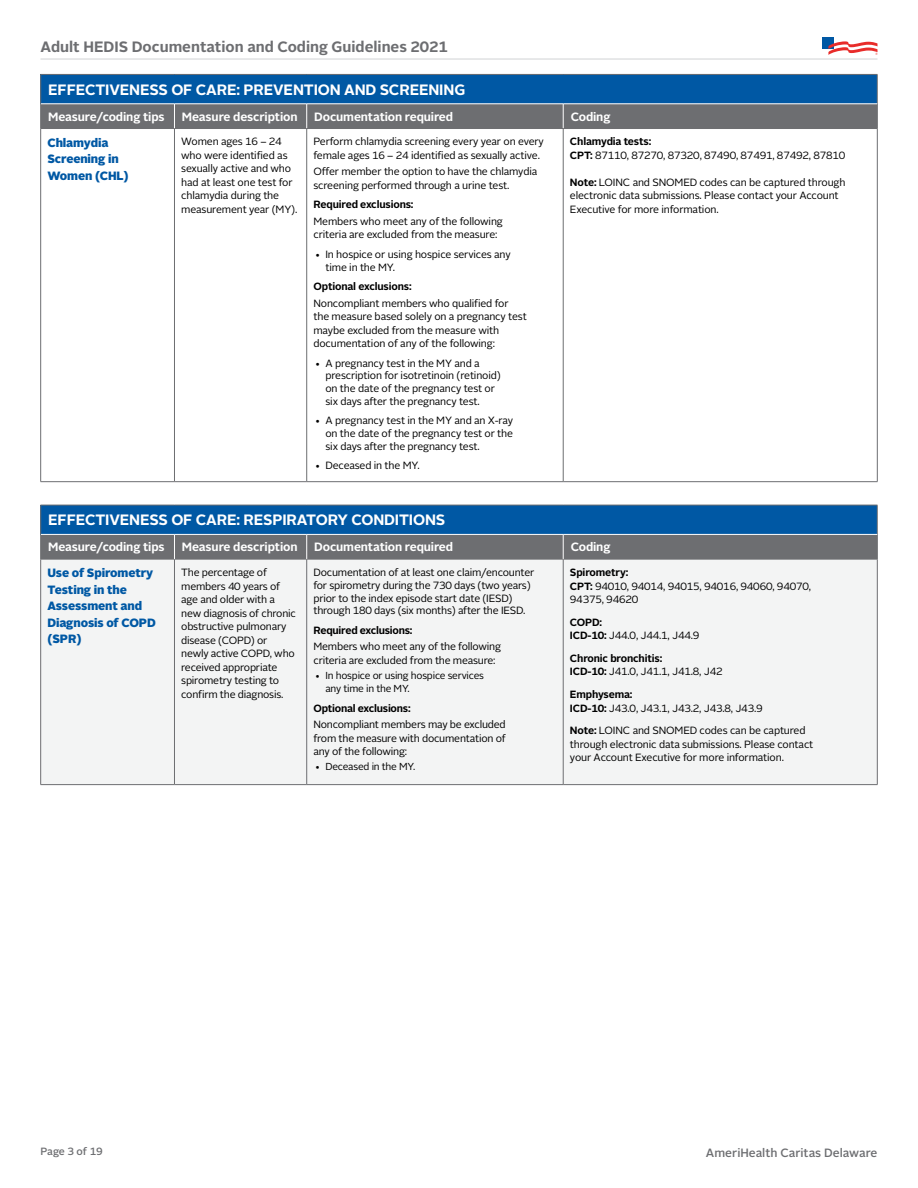
<style>
.page{position:relative;width:918px;height:1188px;background:#fff}
.page>*{position:absolute;margin:0;border:0;box-sizing:border-box;transform-origin:0 0}
.Measure_coding_tips{font:700 15px "Alright Sans";letter-spacing:-.01em;color:#fff}
.t1{font:700 15px "Alright Sans";color:#6d6e71}
.Measure_coding_tips-2{font:700 12px "Alright Sans";letter-spacing:-.01em;color:#fff}
.body_copy{font:900 12px/16.5px "Alright Sans";letter-spacing:-.01em;color:#0058a4}
.t2{font:500 12px "Alright Sans";color:#6d6e71}
.body_copy-2{font:10.5px/13.5px "Alright Sans";letter-spacing:-.02em;color:#000}
.Bold_up_to{font:10.5px/13.5px "Alright Sans";letter-spacing:-.015em;color:#000}
.bullets{font:10.5px/12.8px "Alright Sans";letter-spacing:-.015em;color:#000}
.Bold_up_to-2{font:700 10.5px/13.5px "Alright Sans";letter-spacing:-.02em;color:#000}
.t3{font:500 10.5px "Alright Sans";color:#6d6e71}
.bullets-2{font:10.2px/13.5px "Alright Sans";letter-spacing:-.02em;color:#000}
.s1{font-weight:700}
.s2{font-weight:400}
</style>
<div class="page">
<hr style="left:40px;top:59px;width:838px;height:1px;background:#d1d3d4">
<div style="left:823px;top:37px;width:11px;height:12px;background:#0058a4"></div>
<svg style="left:828px;top:41px;width:49px;height:14px"></svg>
<hr style="left:40px;top:74px;width:134px;height:1px;background:#6d6e71">
<hr style="left:174px;top:74px;width:133px;height:1px;background:#6d6e71">
<hr style="left:307px;top:74px;width:256px;height:1px;background:#6d6e71">
<hr style="left:563px;top:74px;width:315px;height:1px;background:#6d6e71">
<hr style="left:40px;top:481px;width:134px;height:1px;background:#6d6e71">
<hr style="left:174px;top:481px;width:133px;height:1px;background:#6d6e71">
<hr style="left:307px;top:481px;width:256px;height:1px;background:#6d6e71">
<hr style="left:563px;top:481px;width:315px;height:1px;background:#6d6e71">
<svg style="left:40px;top:75px;width:838px;height:53px;background:#36658f"></svg>
<hr style="left:40px;top:128px;width:134px;height:1px;background:#6d6e71">
<hr style="left:40px;top:129px;width:1px;height:352px;background:#6d6e71">
<hr style="left:174px;top:128px;width:133px;height:1px;background:#6d6e71">
<hr style="left:174px;top:129px;width:1px;height:352px;background:#6d6e71">
<hr style="left:307px;top:128px;width:256px;height:1px;background:#6d6e71">
<hr style="left:306px;top:129px;width:1px;height:352px;background:#6d6e71">
<hr style="left:563px;top:128px;width:315px;height:1px;background:#6d6e71">
<hr style="left:563px;top:129px;width:1px;height:352px;background:#6d6e71">
<hr style="left:877px;top:129px;width:1px;height:352px;background:#6d6e71">
<div style="left:41px;top:560px;width:836px;height:224px;background:#f3f4f4"></div>
<hr style="left:40px;top:559px;width:134px;height:1px;background:#6d6e71">
<hr style="left:174px;top:559px;width:133px;height:1px;background:#6d6e71">
<hr style="left:307px;top:559px;width:256px;height:1px;background:#6d6e71">
<hr style="left:563px;top:559px;width:315px;height:1px;background:#6d6e71">
<hr style="left:40px;top:784px;width:134px;height:1px;background:#6d6e71">
<hr style="left:174px;top:784px;width:133px;height:1px;background:#6d6e71">
<hr style="left:307px;top:784px;width:256px;height:1px;background:#6d6e71">
<hr style="left:563px;top:784px;width:315px;height:1px;background:#6d6e71">
<svg style="left:40px;top:505px;width:838px;height:54px;background:#36658e"></svg>
<hr style="left:40px;top:559px;width:1px;height:225px;background:#6d6e71">
<hr style="left:174px;top:559px;width:1px;height:225px;background:#6d6e71">
<hr style="left:306px;top:559px;width:1px;height:225px;background:#6d6e71">
<hr style="left:563px;top:559px;width:1px;height:225px;background:#6d6e71">
<hr style="left:877px;top:559px;width:1px;height:225px;background:#6d6e71">
<h1 class="t1" style="left:40px;top:36px;width:409px">Adult HEDIS Documentation and Coding Guidelines 2021</h1>
<p class="Measure_coding_tips" style="left:48px;top:79px;width:419px">EFFECTIVENESS OF CARE: PREVENTION AND SCREENING</p>
<p class="Measure_coding_tips-2" style="left:48px;top:108px;width:118px">Measure/coding tips</p>
<p class="Measure_coding_tips-2" style="left:182px;top:108px;width:117px">Measure description</p>
<p class="Measure_coding_tips-2" style="left:314px;top:108px;width:140px">Documentation required</p>
<p class="Measure_coding_tips-2" style="left:571px;top:108px;width:41px">Coding</p>
<p class="body_copy" style="left:47px;top:134px;width:83px">Chlamydia<br>Screening in<br>Women (CHL)</p>
<p class="body_copy-2" style="left:181px;top:135px;width:118px">Women ages 16 – 24 who were identified as sexually active and who had at least one test for chlamydia during the measurement year (MY).</p>
<p class="body_copy-2" style="left:313px;top:135px;width:232px">Perform chlamydia screening every year on every female ages 16 – 24 identified as sexually active.</p>
<p class="Bold_up_to" style="left:570px;top:135px;width:277px"><span class="s1">Chlamydia tests:<br>CPT:</span> 87110, 87270, 87320, 87490, 87491, 87492, 87810</p>
<p class="Bold_up_to" style="left:570px;top:176px;width:277px"><span class="s1">Note:</span> LOINC and SNOMED codes can be captured through electronic data submissions. Please contact your Account<br>Executive for more information.</p>
<p class="body_copy-2" style="left:313px;top:165px;width:225px">Offer member the option to have the chlamydia screening performed through a urine test.</p>
<p class="Bold_up_to-2" style="left:313px;top:198px;width:102px">Required exclusions:</p>
<p class="body_copy-2" style="left:313px;top:215px;width:191px">Members who meet any of the following criteria are excluded from the measure:</p>
<p class="bullets" style="left:325px;top:248px;width:187px;text-indent:-10px">• In hospice or using hospice services any time in the MY.</p>
<p class="Bold_up_to-2" style="left:313px;top:280px;width:100px">Optional exclusions:</p>
<p class="body_copy-2" style="left:313px;top:296px;width:215px">Noncompliant members who qualified for the measure based solely on a pregnancy test maybe excluded from the measure with documentation of any of the following:</p>
<p class="bullets" style="left:325px;top:357px;width:177px;text-indent:-10px">• A pregnancy test in the MY and a prescription for isotretinoin (retinoid) on the date of the pregnancy test or six days after the pregnancy test.</p>
<p class="bullets" style="left:325px;top:415px;width:189px;text-align:justify;text-indent:-10px">• A pregnancy test in the MY and an X-ray on the date of the pregnancy test or the six days after the pregnancy test.</p>
<p class="bullets" style="left:315px;top:460px;width:106px">• Deceased in the MY.</p>
<p class="Measure_coding_tips" style="left:48px;top:510px;width:399px">EFFECTIVENESS OF CARE: RESPIRATORY CONDITIONS</p>
<p class="Measure_coding_tips-2" style="left:48px;top:539px;width:118px">Measure/coding tips</p>
<p class="Measure_coding_tips-2" style="left:182px;top:539px;width:117px">Measure description</p>
<p class="Measure_coding_tips-2" style="left:314px;top:539px;width:140px">Documentation required</p>
<p class="Measure_coding_tips-2" style="left:571px;top:539px;width:41px">Coding</p>
<p class="body_copy" style="left:47px;top:565px;width:110px">Use of Spirometry<br>Testing in the<br>Assessment and<br>Diagnosis of COPD (SPR)</p>
<p class="body_copy-2" style="left:181px;top:566px;width:116px">The percentage of members 40 years of age and older with a new diagnosis of chronic obstructive pulmonary disease (COPD) or newly active COPD, who received appropriate spirometry testing to confirm the diagnosis.</p>
<p class="Bold_up_to" style="left:313px;top:566px;width:222px;line-height:12.8px">Documentation of at least one claim/encounter for spirometry during the 730 days (two years) prior to the index episode start date (IESD) through 180 days (six months) after the IESD.</p>
<p class="Bold_up_to" style="left:570px;top:566px;width:243px"><span class="s1">Spirometry:<br>CPT:</span> 94010, 94014, 94015, 94016, 94060, 94070,<br>94375, 94620</p>
<p class="Bold_up_to" style="left:570px;top:615px;width:131px"><span class="s1">COPD:<br>ICD-10:</span> J44.0, J44.1, J44.9</p>
<p class="Bold_up_to-2" style="left:570px;top:652px;width:154px">Chronic bronchitis:<br>ICD-10: <span class="s2">J41.0, J41.1, J41.8, J42</span></p>
<p class="Bold_up_to" style="left:570px;top:688px;width:194px"><span class="s1">Emphysema:<br>ICD-10:</span> J43.0, J43.1, J43.2, J43.8, J43.9</p>
<p class="Bold_up_to" style="left:570px;top:724px;width:245px"><span class="s1">Note:</span> LOINC and SNOMED codes can be captured through electronic data submissions. Please contact your Account Executive for more information.</p>
<p class="Bold_up_to-2" style="left:313px;top:623px;width:101px">Required exclusions:</p>
<p class="body_copy-2" style="left:313px;top:640px;width:189px">Members who meet any of the following criteria are excluded from the measure:</p>
<p class="bullets-2" style="left:325px;top:668px;width:160px;text-indent:-10px">• In hospice or using hospice services any time in the MY.</p>
<p class="Bold_up_to-2" style="left:313px;top:701px;width:99px">Optional exclusions:</p>
<p class="body_copy-2" style="left:313px;top:718px;width:194px;text-align:justify">Noncompliant members may be excluded from the measure with documentation of any of the following:</p>
<p class="bullets-2" style="left:315px;top:760px;width:102px">• Deceased in the MY.</p>
<p class="t3" style="left:40px;top:1145px;width:64px">Page 3 of 19</p>
<p class="t2" style="left:706px;top:1144px;width:173px">AmeriHealth Caritas Delaware</p>
</div>
